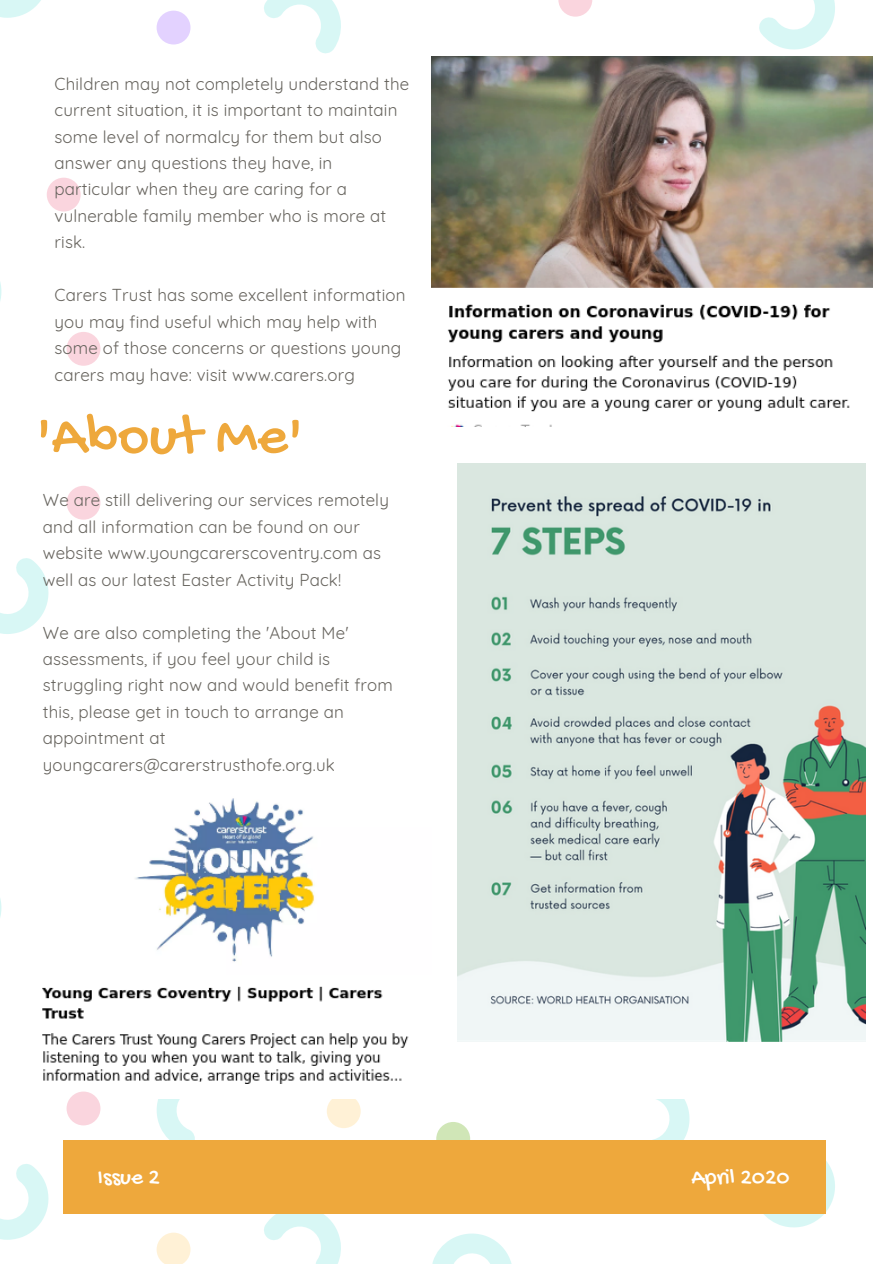
<style>
.page{position:relative;width:894px;height:1264px;background:#fff}
.page>*{position:absolute;margin:0;border:0;box-sizing:border-box;transform-origin:0 0}
.t1{font:59.55px "Gochi Hand";color:#eea83c}
.t2{font:23.25px "Gochi Hand";color:#fff}
.t3{font:16.95px/26.4px "Quicksand";letter-spacing:.01em;color:#67645e}
</style>
<div class="page">
<div style="left:66px;top:486px;width:34px;height:33px;background:#fad5de;border-radius:50%"></div>
<svg style="left:0;top:558px;width:49px;height:76px"></svg>
<svg style="left:0;top:898px;width:2px;height:19px"></svg>
<svg style="left:436px;top:1121px;width:34px;height:34px"></svg>
<svg style="left:757px;top:1155px;width:78px;height:73px"></svg>
<svg style="left:653px;top:1099px;width:37px;height:41px"></svg>
<svg style="left:432px;top:1233px;width:79px;height:30px"></svg>
<div style="left:66px;top:1091px;width:34px;height:34px;background:#fad5de;border-radius:50%"></div>
<svg style="left:156px;top:1232px;width:34px;height:31px"></svg>
<div style="left:327px;top:1094px;width:33px;height:34px;background:#fff1d6;border-radius:50%"></div>
<svg style="left:0;top:1164px;width:49px;height:75px"></svg>
<svg style="left:262px;top:1213px;width:79px;height:50px"></svg>
<svg style="left:156px;top:1099px;width:39px;height:41px"></svg>
<div style="left:47px;top:178px;width:34px;height:33px;background:#fad5de;border-radius:50%"></div>
<div style="left:66px;top:332px;width:34px;height:34px;background:#fad5de;border-radius:50%"></div>
<div style="left:156px;top:11px;width:34px;height:33px;background:#e3d2ff;border-radius:50%"></div>
<svg style="left:0;top:0;width:41px;height:18px"></svg>
<svg style="left:264px;top:0;width:77px;height:54px"></svg>
<svg style="left:0;top:282px;width:2px;height:19px"></svg>
<svg style="left:558px;top:0;width:34px;height:17px"></svg>
<svg style="left:759px;top:0;width:76px;height:50px"></svg>
<svg style="left:432px;top:55px;width:86px;height:2px"></svg>
<div style="left:778px;top:1140px;width:47px;height:73px;background:#eea83c"></div>
<div style="left:110px;top:1140px;width:668px;height:73px;background:#eea83c"></div>
<div style="left:63px;top:1140px;width:47px;height:73px;background:#eea83c"></div>
<div style="left:114px;top:1039px;width:762px;height:59px;background:#fff"></div>
<img style="left:457px;top:463px;width:407px;height:578px">
<img style="left:42px;top:798px;width:367px;height:285px">
<img style="left:432px;top:57px;width:440px;height:369px">
<p class="t3" style="left:55px;top:70px;width:356px">Children may not completely understand the current situation, it is important to maintain some level of normalcy for them but also answer any questions they have, in particular when they are caring for a vulnerable family member who is more at risk.</p>
<p class="t3" style="left:55px;top:282px;width:352px">Carers Trust has some excellent information you may find useful which may help with some of those concerns or questions young carers may have: visit www.carers.org</p>
<h1 class="t1" style="left:36px;top:405px;width:268px">'About Me'</h1>
<p class="t3" style="left:43px;top:487px;width:347px">We are still delivering our services remotely and all information can be found on our website www.youngcarerscoventry.com as well as our latest Easter Activity Pack!</p>
<p class="t3" style="left:43px;top:619px;width:351px">We are also completing the 'About Me' assessments, if you feel your child is struggling right now and would benefit from this, please get in touch to arrange an appointment at youngcarers@carerstrusthofe.org.uk</p>
<h2 class="t2" style="left:98px;top:1165px;width:64px">Issue 2</h2>
<h2 class="t2" style="left:691px;top:1165px;width:99px">April 2020</h2>
</div>
